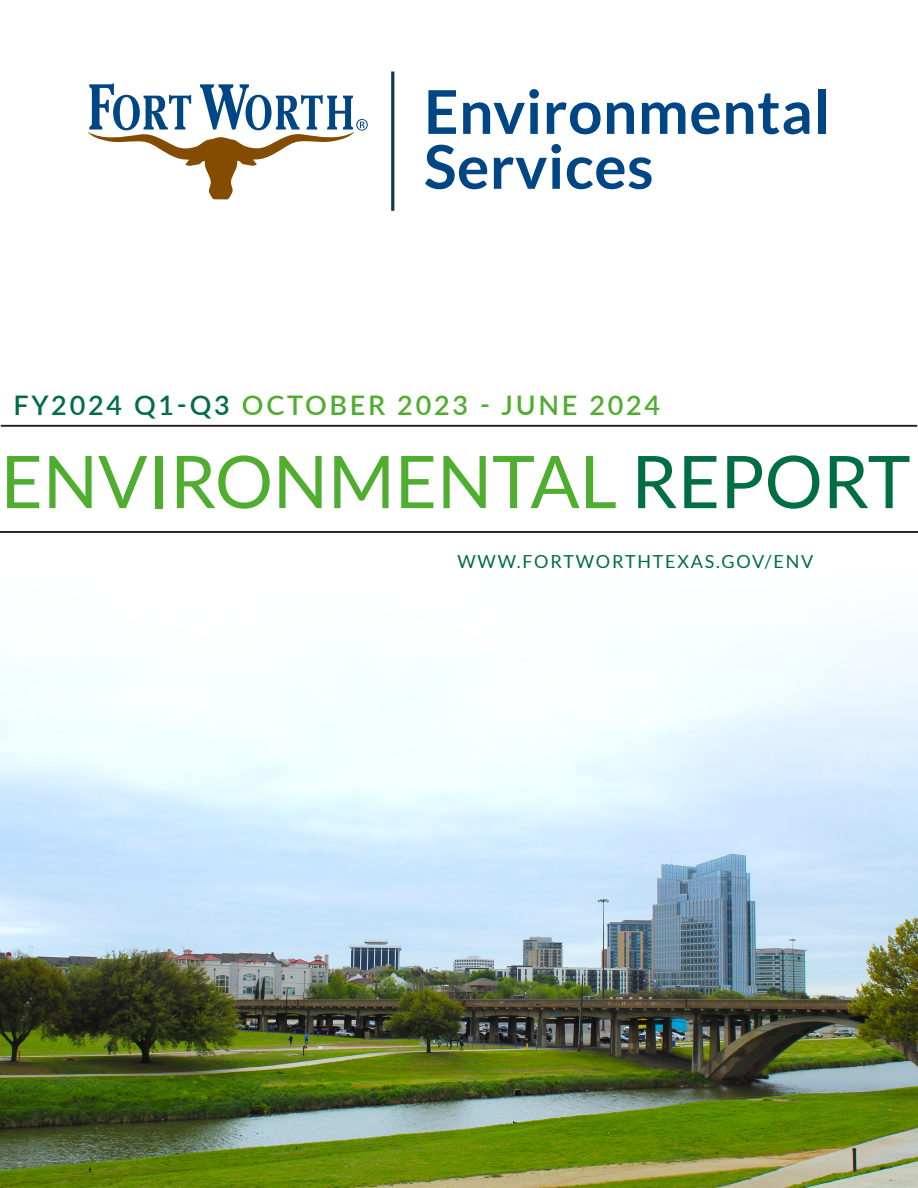
<style>
.page{position:relative;width:918px;height:1188px;background:#fff}
.page>*{position:absolute;margin:0;border:0;box-sizing:border-box;transform-origin:0 0}
.t1{font:72.75px "Lato";color:#4fad2f}
.t2{font:700 60.45px/54.9px "Lato";letter-spacing:.01em;color:#004684}
.t3{font:600 27px "Lato";letter-spacing:.1em;color:#4fad2f}
.t4{font:18px "Lato";letter-spacing:.1em;color:#006e43}
.s1{color:#006e43}
</style>
<div class="page">
<img style="left:0;top:630px;width:918px;height:558px">
<hr style="left:391px;top:72px;width:3px;height:139px;background:#183461">
<svg style="left:88px;top:83px;width:280px;height:116px"></svg>
<hr style="left:1px;top:425px;width:916px;height:2px;background:#231f20">
<hr style="left:0;top:531px;width:918px;height:2px;background:#231f20">
<h2 class="t2" style="left:424px;top:84px;width:407px">Environmental<br>Services</h2>
<p class="t3" style="left:14px;top:385px;width:648px"><span class="s1">FY2024 Q1-Q3</span> OCTOBER 2023 - JUNE 2024</p>
<p class="t1" style="left:1px;top:441px;width:911px">ENVIRONMENTAL <span class="s1">REPORT</span></p>
<p class="t4" style="left:457px;top:551px;width:357px">WWW.FORTWORTHTEXAS.GOV/ENV</p>
</div>
